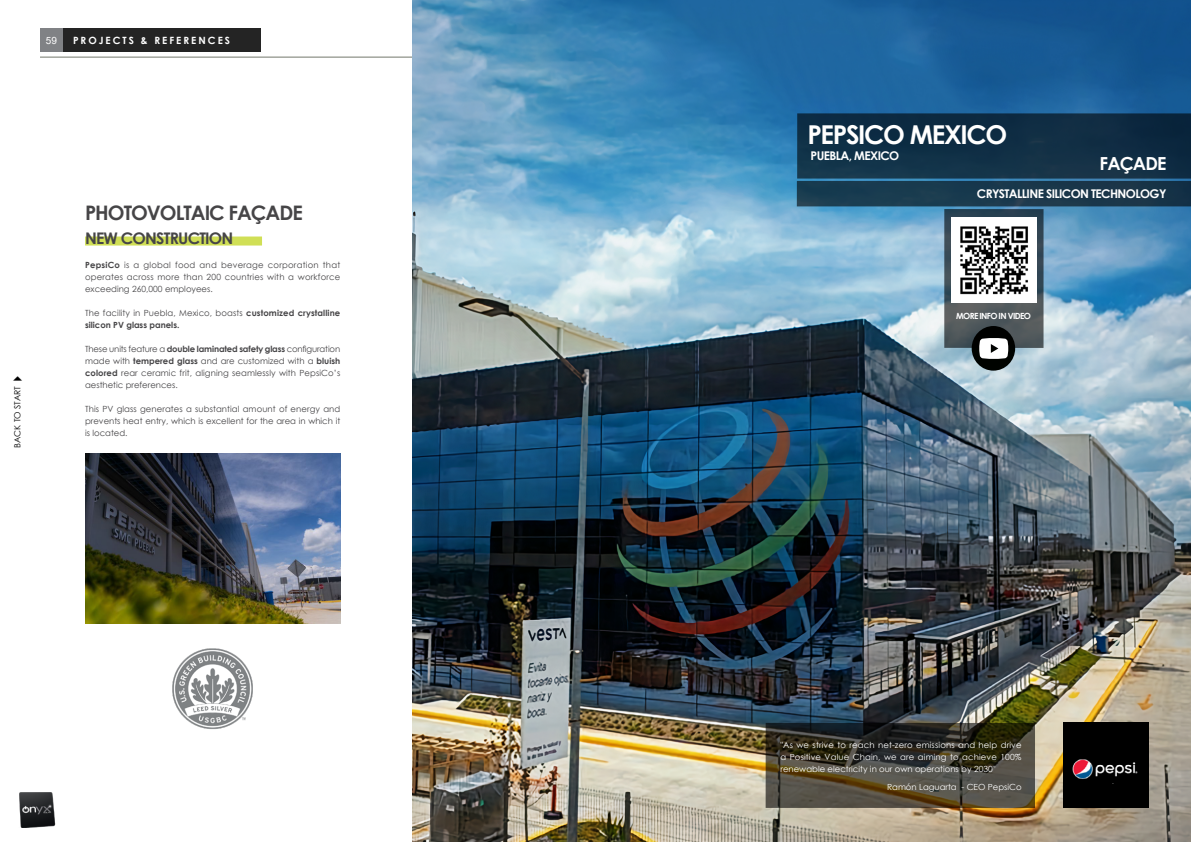
<style>
.page{position:relative;width:1191px;height:842px;background:#fff}
.page>*{position:absolute;margin:0;border:0;box-sizing:border-box;transform-origin:0 0}
.t1{font:700 26px "Century Gothic";letter-spacing:-.05em;color:#fff}
.t2{font:700 20px "Century Gothic";letter-spacing:-.05em;color:#464547}
.t3{font:700 18px "Century Gothic";letter-spacing:-.05em;color:#fff}
.t4{font:700 16px "Century Gothic";letter-spacing:-.05em;color:#464547}
.t5{font:700 12px "Century Gothic";letter-spacing:-.05em;color:#fff}
.t6{font:700 10px "Century Gothic";letter-spacing:.2em;color:#fff}
.t7{font:10px "Arial";color:#fff}
.t8{font:8.5px/12px "Century Gothic";color:#464547;text-align:justify}
.t9{font:700 8.5px/12px "Century Gothic";color:#464547}
.t10{font:700 8.5px "Century Gothic";letter-spacing:-.075em;color:#fff}
.t11{font:8.5px "Century Gothic";color:#000}
.t12{font:8.4px/12px "Century Gothic";color:#fff;text-align:justify}
.s1{font-weight:700}
.s2{font-weight:400}
</style>
<div class="page">
<div style="left:40px;top:28px;width:23px;height:23px;background:#808285"></div>
<div style="left:63px;top:28px;width:198px;height:23px;background:#242424"></div>
<hr style="left:40px;top:57px;width:515px;height:1px;background:#73776c">
<img style="left:19px;top:792px;width:37px;height:36px">
<div style="left:85px;top:237px;width:177px;height:9px;background:#d0df56"></div>
<img style="left:413px;top:0;width:778px;height:842px">
<img style="left:172px;top:648px;width:81px;height:81px">
<img style="left:85px;top:454px;width:255px;height:170px">
<div style="left:1063px;top:723px;width:85px;height:85px;background:#000"></div>
<img style="left:1072px;top:759px;width:66px;height:25px">
<svg style="left:765px;top:723px;width:270px;height:85px;background:#423e31"></svg>
<div style="left:971px;top:326px;width:44px;height:45px;background:#000300;border-radius:50%"></div>
<svg style="left:944px;top:209px;width:99px;height:139px;background:#475258"></svg>
<svg style="left:979px;top:338px;width:29px;height:21px"></svg>
<img style="left:951px;top:217px;width:85px;height:85px">
<div style="left:797px;top:181px;width:394px;height:25px;background:#19394d"></div>
<div style="left:797px;top:113px;width:394px;height:66px;background:#0f2e44"></div>
<p class="t7" style="left:46px;top:34px;width:13px">59</p>
<p class="t6" style="left:73px;top:32px;width:158px">PROJECTS &amp; REFERENCES</p>
<p class="t11" style="left:11px;top:448px;width:63px;rotate:-90deg">BACK TO START</p>
<h2 class="t2" style="left:85px;top:198px;width:219px">PHOTOVOLTAIC FAÇADE</h2>
<h3 class="t4" style="left:85px;top:226px;width:150px">NEW CONSTRUCTION</h3>
<p class="t8" style="left:85px;top:259px;width:257px"><span class="s1">PepsiCo</span> is a global food and beverage corporation that operates across more than 200 countries with a workforce exceeding 260,000 employees.</p>
<p class="t9" style="left:85px;top:307px;width:257px"><span class="s2">The facility in Puebla, Mexico, boasts</span> customized crystalline silicon PV glass panels.</p>
<p class="t8" style="left:85px;top:343px;width:257px">These units feature a <span class="s1">double laminated safety glass</span> configuration made with <span class="s1">tempered glass</span> and are customized with a <span class="s1">bluish colored</span> rear ceramic frit, aligning seamlessly with PepsiCo’s aesthetic preferences.</p>
<p class="t8" style="left:85px;top:403px;width:257px">This PV glass generates a substantial amount of energy and prevents heat entry, which is excellent for the area in which it is located.</p>
<h1 class="t1" style="left:807px;top:115px;width:201px">PEPSICO MEXICO</h1>
<h3 class="t5" style="left:810px;top:147px;width:90px">PUEBLA, MEXICO</h3>
<h3 class="t3" style="left:1099px;top:150px;width:68px">FAÇADE</h3>
<h3 class="t5" style="left:977px;top:185px;width:191px">CRYSTALLINE SILICON TECHNOLOGY</h3>
<p class="t10" style="left:956px;top:310px;width:76px">MORE INFO IN VIDEO</p>
<p class="t12" style="left:780px;top:739px;width:242px">"As we strive to reach net-zero emissions and help drive a Positive Value Chain, we are aiming to achieve 100% renewable electricity in our own operations by 2030"</p>
<p class="t12" style="left:887px;top:781px;width:136px">Ramón Laguarta - CEO PepsiCo</p>
</div>
